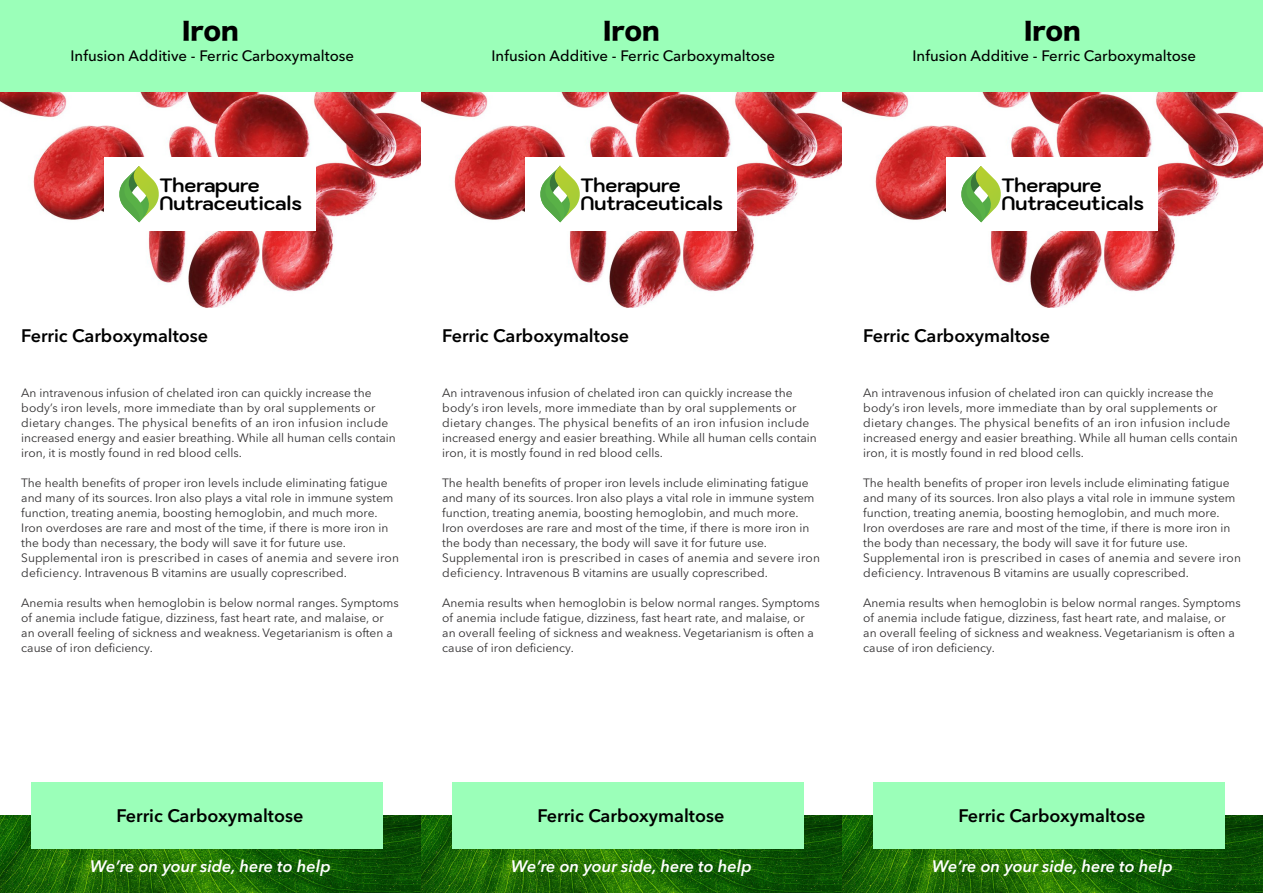
<style>
.page{position:relative;width:1263px;height:893px;background:#fff}
.page>*{position:absolute;margin:0;border:0;box-sizing:border-box;transform-origin:0 0}
.t1{font:24px "Hiragino Sans W8";color:#000}
.t2{font:700 19.35px/18.1px "Kodchasan";color:#000}
.t3{font:600 18px "Avenir Next LT Pro";color:#000}
.t4{font:italic 600 16.5px "Avenir Next LT Pro";color:#fff}
.t5{font:500 15px "Avenir Next LT Pro";color:#000}
.t6{font:12px/15px "Avenir Next LT Pro";color:#312f30}
</style>
<div class="page">
<img style="left:0;top:92px;width:1263px;height:216px">
<div style="left:0;top:0;width:421px;height:92px;background:#9bffb9"></div>
<div style="left:105px;top:157px;width:211px;height:74px;background:#fff"></div>
<svg style="left:119px;top:166px;width:40px;height:56px"></svg>
<img style="left:0;top:816px;width:1263px;height:77px">
<div style="left:31px;top:783px;width:352px;height:66px;background:#9bffb9"></div>
<div style="left:421px;top:0;width:421px;height:92px;background:#9bffb9"></div>
<div style="left:526px;top:157px;width:211px;height:74px;background:#fff"></div>
<svg style="left:540px;top:166px;width:40px;height:56px"></svg>
<div style="left:452px;top:783px;width:352px;height:66px;background:#9bffb9"></div>
<div style="left:842px;top:0;width:421px;height:92px;background:#9bffb9"></div>
<div style="left:947px;top:157px;width:211px;height:74px;background:#fff"></div>
<svg style="left:961px;top:166px;width:40px;height:56px"></svg>
<div style="left:873px;top:783px;width:352px;height:66px;background:#9bffb9"></div>
<p class="t1" style="left:182px;top:18px;width:58px">Iron</p>
<p class="t5" style="left:71px;top:47px;width:285px">Infusion Additive - Ferric Carboxymaltose</p>
<p class="t2" style="left:159px;top:176px;width:144px">Therapure<br>Nutraceuticals</p>
<p class="t1" style="left:603px;top:18px;width:58px">Iron</p>
<p class="t5" style="left:491px;top:47px;width:285px">Infusion Additive - Ferric Carboxymaltose</p>
<p class="t2" style="left:580px;top:176px;width:144px">Therapure<br>Nutraceuticals</p>
<p class="t1" style="left:1024px;top:18px;width:58px">Iron</p>
<p class="t5" style="left:912px;top:47px;width:285px">Infusion Additive - Ferric Carboxymaltose</p>
<p class="t2" style="left:1001px;top:176px;width:144px">Therapure<br>Nutraceuticals</p>
<p class="t3" style="left:21px;top:325px;width:188px">Ferric Carboxymaltose</p>
<p class="t6" style="left:21px;top:385px;width:376px">An intravenous infusion of chelated iron can quickly increase the body’s iron levels, more immediate than by oral supplements or dietary changes. The physical benefits of an iron infusion include increased energy and easier breathing. While all human cells contain iron, it is mostly found in red blood cells.</p>
<p class="t6" style="left:21px;top:475px;width:379px">The health benefits of proper iron levels include eliminating fatigue and many of its sources. Iron also plays a vital role in immune system function, treating anemia, boosting hemoglobin, and much more.<br>Iron overdoses are rare and most of the time, if there is more iron in the body than necessary, the body will save it for future use.<br>Supplemental iron is prescribed in cases of anemia and severe iron deficiency. Intravenous B vitamins are usually coprescribed.</p>
<p class="t6" style="left:21px;top:595px;width:379px">Anemia results when hemoglobin is below normal ranges. Symptoms of anemia include fatigue, dizziness, fast heart rate, and malaise, or an overall feeling of sickness and weakness. Vegetarianism is often a cause of iron deficiency.</p>
<p class="t3" style="left:442px;top:325px;width:188px">Ferric Carboxymaltose</p>
<p class="t6" style="left:442px;top:385px;width:376px">An intravenous infusion of chelated iron can quickly increase the body’s iron levels, more immediate than by oral supplements or dietary changes. The physical benefits of an iron infusion include increased energy and easier breathing. While all human cells contain iron, it is mostly found in red blood cells.</p>
<p class="t6" style="left:442px;top:475px;width:379px">The health benefits of proper iron levels include eliminating fatigue and many of its sources. Iron also plays a vital role in immune system function, treating anemia, boosting hemoglobin, and much more.<br>Iron overdoses are rare and most of the time, if there is more iron in the body than necessary, the body will save it for future use.<br>Supplemental iron is prescribed in cases of anemia and severe iron deficiency. Intravenous B vitamins are usually coprescribed.</p>
<p class="t6" style="left:442px;top:595px;width:379px">Anemia results when hemoglobin is below normal ranges. Symptoms of anemia include fatigue, dizziness, fast heart rate, and malaise, or an overall feeling of sickness and weakness. Vegetarianism is often a cause of iron deficiency.</p>
<p class="t3" style="left:863px;top:325px;width:188px">Ferric Carboxymaltose</p>
<p class="t6" style="left:863px;top:385px;width:376px">An intravenous infusion of chelated iron can quickly increase the body’s iron levels, more immediate than by oral supplements or dietary changes. The physical benefits of an iron infusion include increased energy and easier breathing. While all human cells contain iron, it is mostly found in red blood cells.</p>
<p class="t6" style="left:863px;top:475px;width:379px">The health benefits of proper iron levels include eliminating fatigue and many of its sources. Iron also plays a vital role in immune system function, treating anemia, boosting hemoglobin, and much more.<br>Iron overdoses are rare and most of the time, if there is more iron in the body than necessary, the body will save it for future use.<br>Supplemental iron is prescribed in cases of anemia and severe iron deficiency. Intravenous B vitamins are usually coprescribed.</p>
<p class="t6" style="left:863px;top:595px;width:379px">Anemia results when hemoglobin is below normal ranges. Symptoms of anemia include fatigue, dizziness, fast heart rate, and malaise, or an overall feeling of sickness and weakness. Vegetarianism is often a cause of iron deficiency.</p>
<p class="t3" style="left:116px;top:804px;width:188px">Ferric Carboxymaltose</p>
<p class="t4" style="left:90px;top:857px;width:242px">We’re on your side, here to help</p>
<p class="t3" style="left:537px;top:804px;width:188px">Ferric Carboxymaltose</p>
<p class="t4" style="left:511px;top:857px;width:242px">We’re on your side, here to help</p>
<p class="t3" style="left:958px;top:804px;width:188px">Ferric Carboxymaltose</p>
<p class="t4" style="left:932px;top:857px;width:242px">We’re on your side, here to help</p>
</div>
